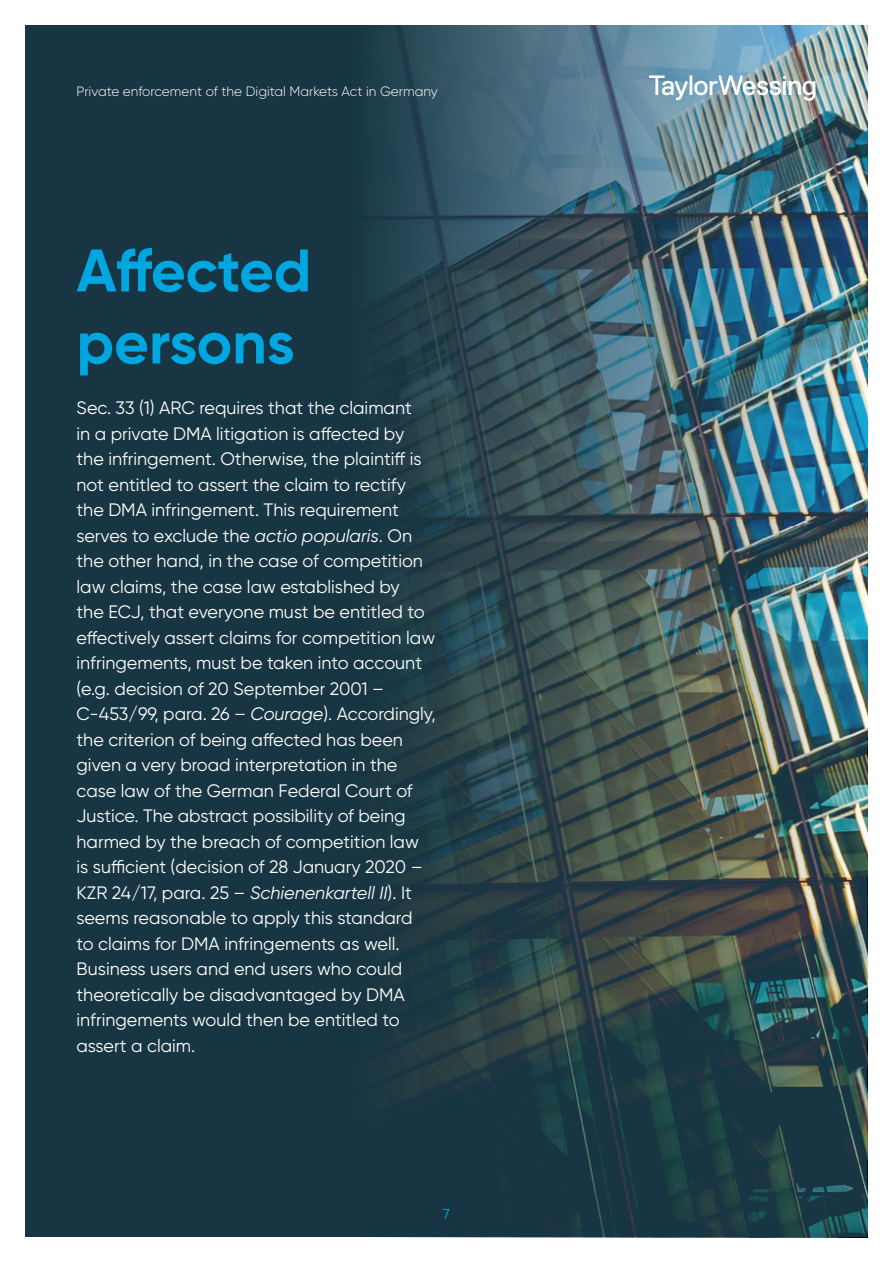
<style>
.page{position:relative;width:893px;height:1263px;background:#fff}
.page>*{position:absolute;margin:0;border:0;box-sizing:border-box;transform-origin:0 0}
.t1{font:700 60px/72px "Gilroy";letter-spacing:-.005em;color:#00a6e0}
.t2{font:18px/25.5px "Gilroy";color:#fff}
.t3{font:14.4px "Gilroy";color:#00a6e0}
.t4{font:300 13.5px "Gilroy";color:#fff}
.s1{font-style:italic}
</style>
<div class="page">
<div style="left:26px;top:26px;width:841px;height:1211px;background:#173542"></div>
<img style="left:378px;top:26px;width:489px;height:1211px">
<img style="left:649px;top:75px;width:166px;height:26px">
<p class="t4" style="left:77px;top:83px;width:363px">Private enforcement of the Digital Markets Act in Germany</p>
<h1 class="t1" style="left:77px;top:234px;width:236px">Affected persons</h1>
<p class="t2" style="left:77px;top:395px;width:361px">Sec. 33 (1) ARC requires that the claimant<br>in a private DMA litigation is affected by the infringement. Otherwise, the plaintiff is not entitled to assert the claim to rectify the DMA infringement. This requirement serves to exclude the <span class="s1">actio popularis</span>. On the other hand, in the case of competition law claims, the case law established by<br>the ECJ, that everyone must be entitled to effectively assert claims for competition law infringements, must be taken into account (e.g. decision of 20 September 2001 – C-453/99, para. 26 – <span class="s1">Courage</span>). Accordingly, the criterion of being affected has been given a very broad interpretation in the case law of the German Federal Court of Justice. The abstract possibility of being harmed by the breach of competition law<br>is sufficient (decision of 28 January 2020 – KZR 24/17, para. 25 – <span class="s1">Schienenkartell II</span>). It seems reasonable to apply this standard<br>to claims for DMA infringements as well.<br>Business users and end users who could theoretically be disadvantaged by DMA infringements would then be entitled to assert a claim.</p>
<p class="t3" style="left:443px;top:1205px;width:9px">7</p>
</div>
